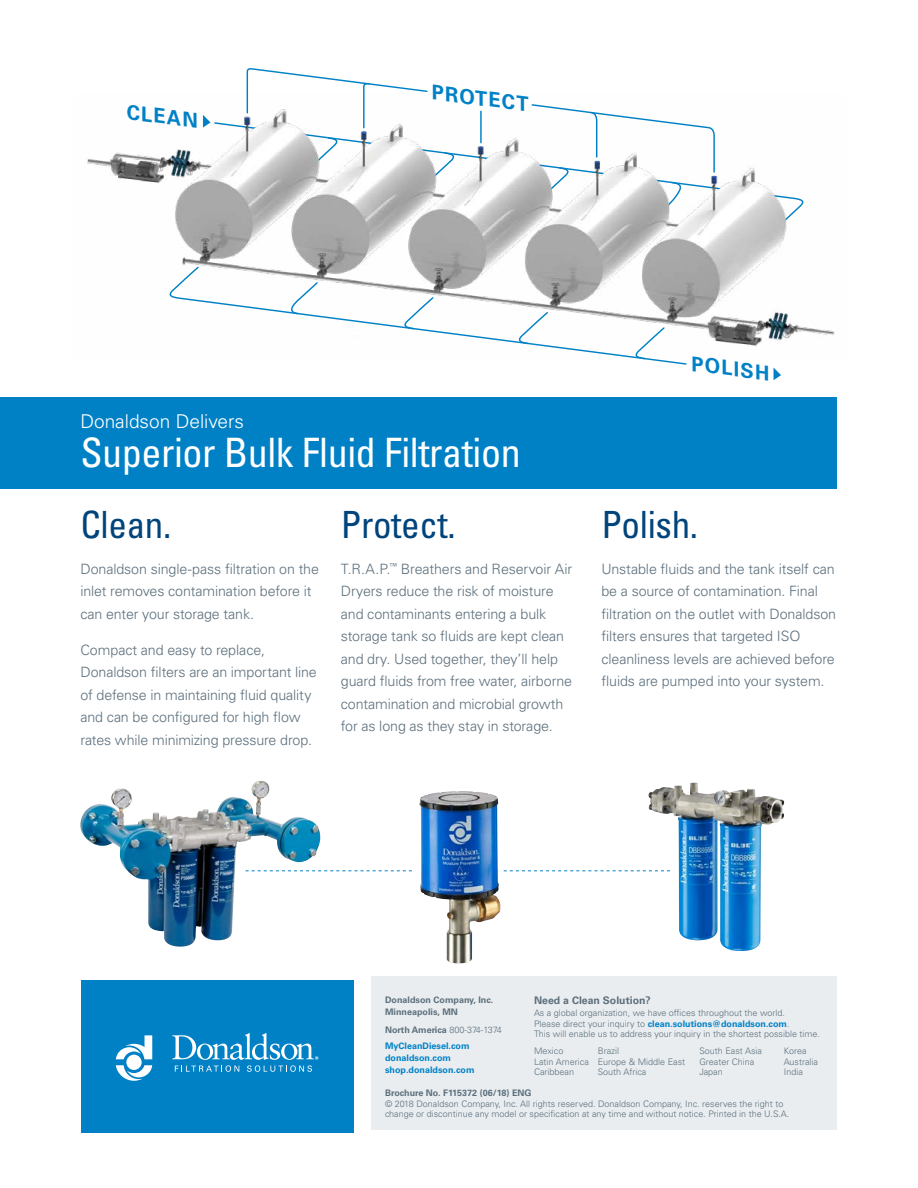
<style>
.page{position:relative;width:918px;height:1188px;background:#fff}
.page>*{position:absolute;margin:0;border:0;box-sizing:border-box;transform-origin:0 0}
.t1{font:condensed 40.5px "Univers LT Std";letter-spacing:-.01em;color:#fff}
.t2{font:condensed 37.5px "Univers LT Std";letter-spacing:-.01em;color:#00447c}
.t3{font:700 20.25px "Univers LT Std";color:#0081c6}
.t4{font:300 19.05px "Univers LT Std";color:#fff}
.t5{font:300 14.25px/22.5px "Univers LT Std";letter-spacing:-.01em;color:#5c6f7c}
.t6{font:700 10.5px "Univers LT Std";color:#5c6f7c}
.t7{font:300 9px/10.5px "Univers LT Std";color:#5c6f7c}
.t8{font:700 9px/16.5px "Univers LT Std";color:#0081c6}
.t9{font:700 9px/12px "Univers LT Std";color:#5c6f7c}
.s1{font-weight:700;color:#0081c6}
.s2{color:#5c6f7c}
.s3{font-weight:300;color:#5c6f7c}
</style>
<div class="page">
<div style="left:81px;top:980px;width:272px;height:153px;background:#0081c6"></div>
<svg style="left:116px;top:1035px;width:36px;height:46px"></svg>
<svg style="left:172px;top:1033px;width:146px;height:39px"></svg>
<div style="left:371px;top:976px;width:466px;height:153px;background:#e9edf0"></div>
<div style="left:0;top:398px;width:836px;height:91px;background:#0081c6"></div>
<img style="left:419px;top:791px;width:81px;height:172px">
<svg style="left:265px;top:870px;width:147px;height:1px"></svg>
<svg style="left:504px;top:870px;width:142px;height:1px"></svg>
<img style="left:80px;top:781px;width:185px;height:166px">
<img style="left:87px;top:110px;width:748px;height:237px">
<svg style="left:774px;top:368px;width:7px;height:12px"></svg>
<svg style="left:203px;top:115px;width:7px;height:13px"></svg>
<svg style="left:166px;top:266px;width:521px;height:99px"></svg>
<svg style="left:287px;top:281px;width:32px;height:34px"></svg>
<svg style="left:400px;top:296px;width:34px;height:34px"></svg>
<svg style="left:515px;top:311px;width:34px;height:34px"></svg>
<svg style="left:632px;top:327px;width:33px;height:33px"></svg>
<hr style="left:480px;top:111px;width:2px;height:32px;background:#0081c6">
<svg style="left:531px;top:104px;width:185px;height:112px"></svg>
<svg style="left:246px;top:68px;width:182px;height:61px"></svg>
<img style="left:648px;top:782px;width:137px;height:169px">
<h3 class="t3" style="left:129px;top:100px;width:73px;rotate:7deg">CLEAN</h3>
<h3 class="t3" style="left:434px;top:81px;width:99px;rotate:7deg">PROTECT</h3>
<h3 class="t4" style="left:80px;top:410px;width:165px">Donaldson Delivers</h3>
<h1 class="t1" style="left:80px;top:427px;width:442px">Superior Bulk Fluid Filtration</h1>
<h2 class="t2" style="left:80px;top:501px;width:92px">Clean.</h2>
<p class="t5" style="left:80px;top:558px;width:240px">Donaldson single-pass filtration on the inlet removes contamination before it can enter your storage tank.</p>
<p class="t5" style="left:80px;top:639px;width:238px">Compact and easy to replace, Donaldson filters are an important line of defense in maintaining fluid quality and can be configured for high flow rates while minimizing pressure drop.</p>
<h2 class="t2" style="left:341px;top:501px;width:116px">Protect.</h2>
<p class="t5" style="left:341px;top:558px;width:233px">T.R.A.P.<sup>™</sup> Breathers and Reservoir Air Dryers reduce the risk of moisture and contaminants entering a bulk storage tank so fluids are kept clean and dry. Used together, they’ll help guard fluids from free water, airborne contamination and microbial growth for as long as they stay in storage.</p>
<h3 class="t3" style="left:694px;top:352px;width:80px;rotate:7deg">POLISH</h3>
<h2 class="t2" style="left:601px;top:501px;width:98px">Polish.</h2>
<p class="t5" style="left:601px;top:558px;width:236px">Unstable fluids and the tank itself can be a source of contamination. Final filtration on the outlet with Donaldson filters ensures that targeted ISO cleanliness levels are achieved before fluids are pumped into your system.</p>
<p class="t6" style="left:534px;top:994px;width:118px">Need a Clean Solution?</p>
<p class="t7" style="left:534px;top:1008px;width:288px">As a global organization, we have offices throughout the world.<br>Please direct your inquiry to <span class="s1">clean.solutions@donaldson.com</span>.<br>This will enable us to address your inquiry in the shortest possible time.</p>
<p class="t7" style="left:784px;top:1046px;width:36px">Korea<br>Australia<br>India</p>
<p class="t9" style="left:385px;top:994px;width:110px">Donaldson Company, Inc.<br>Minneapolis, MN</p>
<p class="t8" style="left:385px;top:1022px;width:118px"><span class="s2">North America</span> <span class="s3">800-374-1374<br></span>MyCleanDiesel.com</p>
<p class="t8" style="left:385px;top:1052px;width:91px;line-height:12px">donaldson.com shop.donaldson.com</p>
<p class="t9" style="left:385px;top:1087px;width:148px">Brochure No. F115372 (06/18) ENG</p>
<p class="t7" style="left:385px;top:1098px;width:406px">© 2018 Donaldson Company, Inc. All rights reserved. Donaldson Company, Inc. reserves the right to change or discontinue any model or specification at any time and without notice. Printed in the U.S.A.</p>
<p class="t7" style="left:534px;top:1046px;width:56px">Mexico<br>Latin America<br>Caribbean</p>
<p class="t7" style="left:598px;top:1046px;width:89px">Brazil<br>Europe &amp; Middle East<br>South Africa</p>
<p class="t7" style="left:699px;top:1046px;width:64px">South East Asia<br>Greater China<br>Japan</p>
</div>
